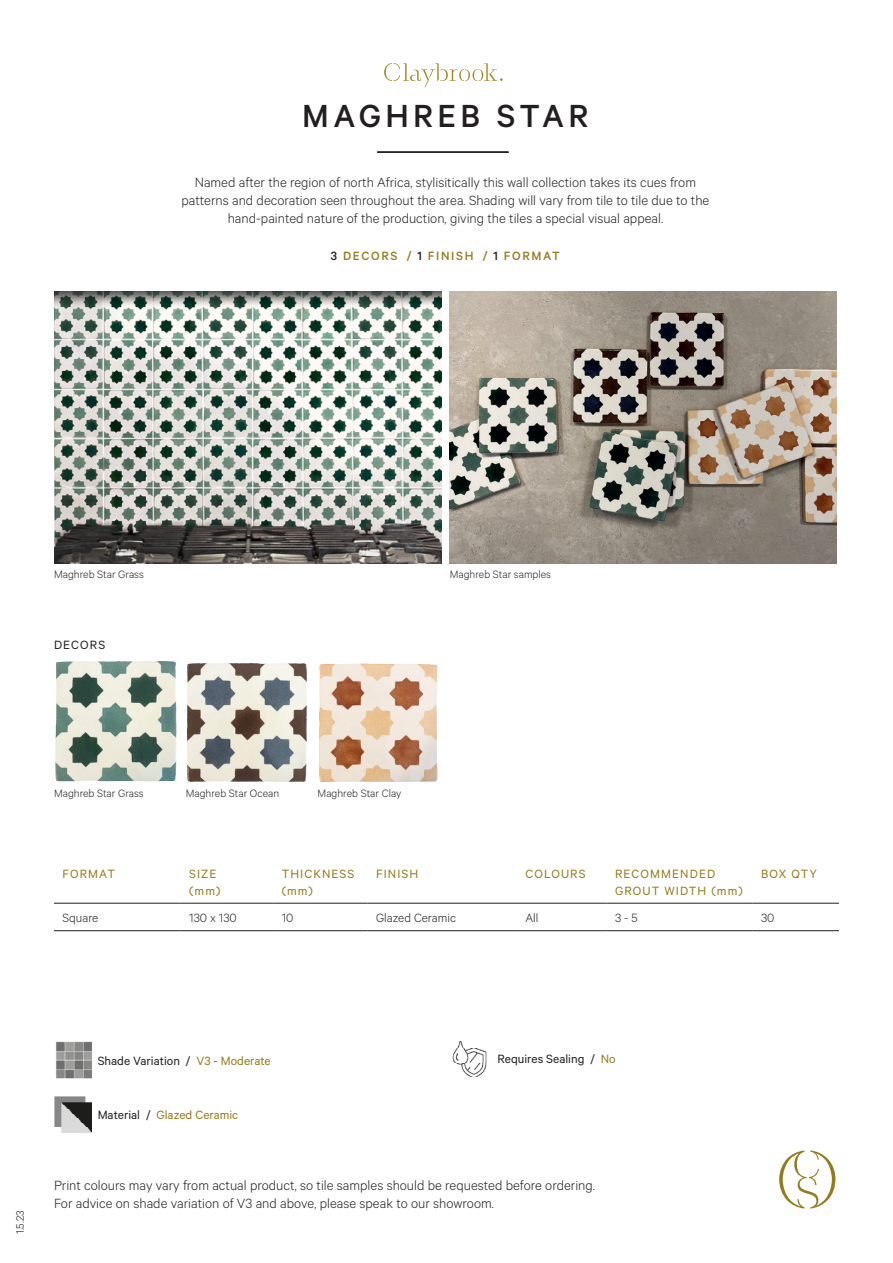
<style>
.page{position:relative;width:893px;height:1263px;background:#fff}
.page>*{position:absolute;margin:0;border:0;box-sizing:border-box;transform-origin:0 0}
.t1{font:500 36px "Calibre";letter-spacing:.12em;color:#231f20}
.Top_text{font:300 15px/18px "Calibre";color:#231f20;text-align:center}
.Paragraph_left{font:300 15px "Calibre";color:#231f20}
.Table_Header{font:13.5px/16.2px "Calibre";letter-spacing:.08em;color:#937b1f}
.Shade_and_material_t{font:13.5px "Calibre";color:#231f20}
.Table_contents{font:300 13.5px "Calibre";color:#231f20}
.Colours_title{font:500 13.5px "Calibre";letter-spacing:.12em;color:#937b1f}
.Shade_and_material_t-2{font:13.5px "Calibre";color:#937b1f}
.Cut_out_title{font:13.5px "Calibre";letter-spacing:.08em;color:#231f20}
.Image_credit{font:300 12px "Calibre";color:#231f20}
.Date{font:300 12px "Calibre";color:#231f20}
.s1{color:#231f20}
.s2{color:#937b1f}
</style>
<div class="page">
<svg style="left:779px;top:1150px;width:57px;height:58px"></svg>
<svg style="left:384px;top:63px;width:119px;height:24px"></svg>
<hr style="left:377px;top:152px;width:131px;height:1px;background:#231f20">
<img style="left:54px;top:291px;width:387px;height:273px">
<img style="left:450px;top:291px;width:387px;height:273px">
<hr style="left:54px;top:903px;width:127px;height:1px;background:#231f20">
<hr style="left:181px;top:903px;width:92px;height:1px;background:#231f20">
<hr style="left:273px;top:903px;width:95px;height:1px;background:#231f20">
<hr style="left:368px;top:903px;width:149px;height:1px;background:#231f20">
<hr style="left:517px;top:903px;width:90px;height:1px;background:#231f20">
<hr style="left:607px;top:903px;width:146px;height:1px;background:#231f20">
<hr style="left:753px;top:903px;width:86px;height:1px;background:#231f20">
<hr style="left:54px;top:930px;width:127px;height:1px;background:#231f20">
<hr style="left:181px;top:930px;width:92px;height:1px;background:#231f20">
<hr style="left:273px;top:930px;width:95px;height:1px;background:#231f20">
<hr style="left:368px;top:930px;width:149px;height:1px;background:#231f20">
<hr style="left:517px;top:930px;width:90px;height:1px;background:#231f20">
<hr style="left:607px;top:930px;width:146px;height:1px;background:#231f20">
<hr style="left:753px;top:930px;width:86px;height:1px;background:#231f20">
<img style="left:56px;top:1042px;width:35px;height:37px">
<img style="left:54px;top:1096px;width:37px;height:37px">
<img style="left:452px;top:1041px;width:35px;height:37px">
<img style="left:55px;top:661px;width:122px;height:121px">
<img style="left:319px;top:664px;width:119px;height:118px">
<img style="left:187px;top:663px;width:120px;height:119px">
<p class="t1" style="left:302px;top:95px;width:288px">MAGHREB STAR</p>
<p class="Top_text" style="left:181px;top:172px;width:529px">Named after the region of north Africa, stylisitically this wall collection takes its cues from patterns and decoration seen throughout the area. Shading will vary from tile to tile due to the hand-painted nature of the production, giving the tiles a special visual appeal.</p>
<p class="Colours_title" style="left:331px;top:248px;width:231px"><span class="s1">3</span> DECORS / <span class="s1">1</span> FINISH / <span class="s1">1</span> FORMAT</p>
<p class="Image_credit" style="left:54px;top:567px;width:91px">Maghreb Star Grass</p>
<p class="Image_credit" style="left:450px;top:567px;width:103px">Maghreb Star samples</p>
<p class="Cut_out_title" style="left:54px;top:637px;width:53px">DECORS</p>
<p class="Image_credit" style="left:54px;top:786px;width:91px">Maghreb Star Grass</p>
<p class="Image_credit" style="left:318px;top:786px;width:85px">Maghreb Star Clay</p>
<p class="Image_credit" style="left:186px;top:786px;width:95px">Maghreb Star Ocean</p>
<p class="Table_Header" style="left:63px;top:866px;width:54px">FORMAT</p>
<p class="Table_Header" style="left:189px;top:866px;width:33px">SIZE (mm)</p>
<p class="Table_Header" style="left:282px;top:866px;width:74px">THICKNESS (mm)</p>
<p class="Table_Header" style="left:376px;top:866px;width:44px">FINISH</p>
<p class="Table_Header" style="left:525px;top:866px;width:62px">COLOURS</p>
<p class="Table_Header" style="left:615px;top:866px;width:129px">RECOMMENDED<br>GROUT WIDTH (mm)</p>
<p class="Table_Header" style="left:761px;top:866px;width:57px">BOX QTY</p>
<p class="Table_contents" style="left:63px;top:910px;width:37px">Square</p>
<p class="Table_contents" style="left:189px;top:910px;width:49px">130 x 130</p>
<p class="Table_contents" style="left:282px;top:910px;width:13px">10</p>
<p class="Table_contents" style="left:376px;top:910px;width:81px">Glazed Ceramic</p>
<p class="Table_contents" style="left:525px;top:910px;width:15px">All</p>
<p class="Table_contents" style="left:615px;top:910px;width:24px">3 - 5</p>
<p class="Table_contents" style="left:761px;top:910px;width:15px">30</p>
<p class="Date" style="left:13px;top:1234px;width:25px;rotate:-90deg">1.5.23</p>
<p class="Shade_and_material_t" style="left:98px;top:1052px;width:175px">Shade Variation / <span class="s2">V3 - Moderate</span></p>
<p class="Shade_and_material_t-2" style="left:98px;top:1107px;width:142px"><span class="s1">Material /</span> Glazed Ceramic</p>
<p class="Shade_and_material_t" style="left:498px;top:1051px;width:120px">Requires Sealing / <span class="s2">No</span></p>
<p class="Paragraph_left" style="left:54px;top:1177px;width:542px">Print colours may vary from actual product, so tile samples should be requested before ordering.</p>
<p class="Paragraph_left" style="left:54px;top:1195px;width:441px">For advice on shade variation of V3 and above, please speak to our showroom.</p>
</div>
